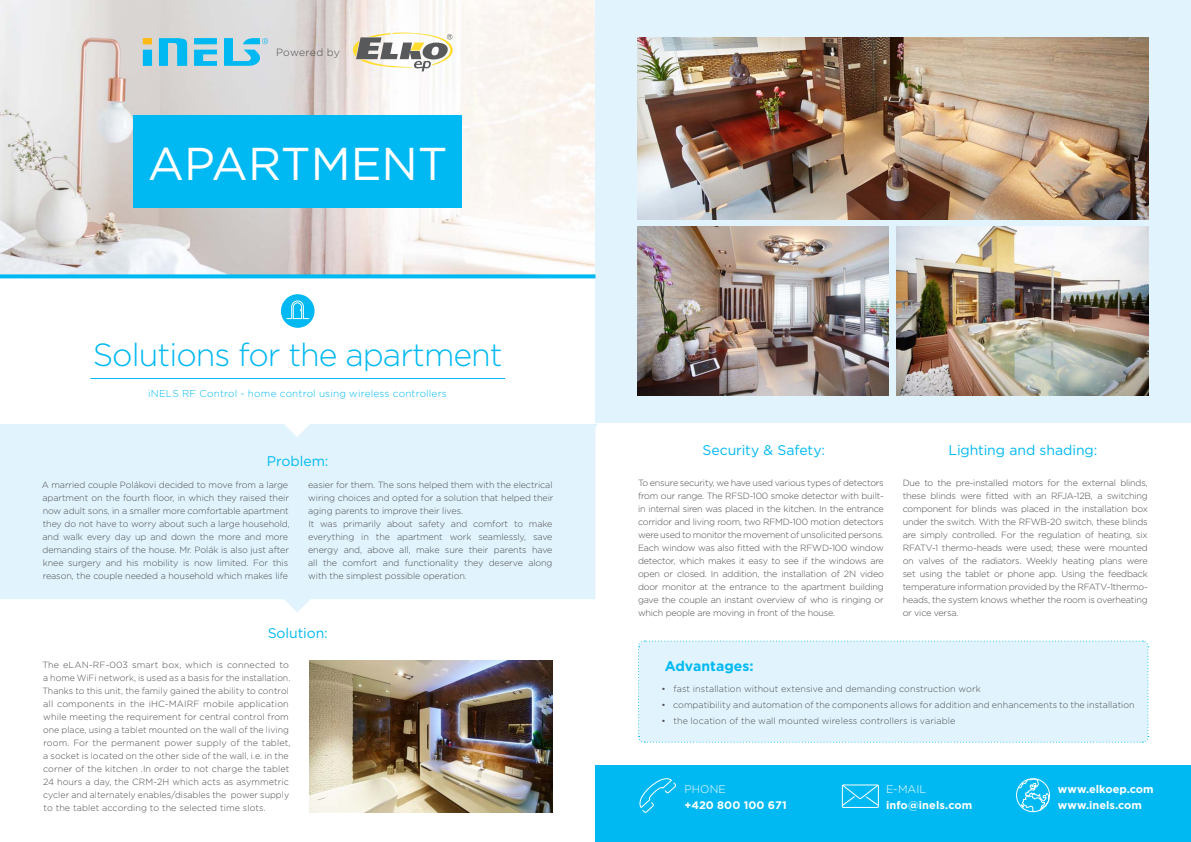
<style>
.page{position:relative;width:1191px;height:842px;background:#fff}
.page>*{position:absolute;margin:0;border:0;box-sizing:border-box;transform-origin:0 0}
.t1{font:46px "Gotham";color:#fff}
.t2{font:300 32px "Gotham";letter-spacing:-.03em;color:#00b9f2}
.t3{font:14px "Gotham";letter-spacing:-.005em;color:#00b9f2}
.t4{font:700 14px "Gotham";color:#00b9f2}
.t5{font:700 11px "Gotham";letter-spacing:.005em;color:#fff}
.t6{font:300 11px "Gotham";letter-spacing:.01em;color:#fff}
.t7{font:300 10.4px "Gotham";letter-spacing:.01em;color:#4c4c4e}
.t8{font:300 10px "Gotham";letter-spacing:.015em;color:#00b9f2}
.t9{font:300 9px/13px "Gotham";letter-spacing:-.01em;color:#4c4c4e}
.t10{font:300 9px "Gotham";letter-spacing:.01em;color:#4c4c4e}
</style>
<div class="page">
<svg style="left:0;top:437px;width:595px;height:175px;background:#e3f4fd"></svg>
<div style="left:638px;top:640px;width:511px;height:103px;background:#e1f4fd"></div>
<div style="left:595px;top:765px;width:596px;height:77px;background:#00b9f2"></div>
<div style="left:842px;top:784px;width:36px;height:24px;border:1px solid #fff"></div>
<svg style="left:841px;top:784px;width:38px;height:22px"></svg>
<svg style="left:639px;top:778px;width:37px;height:35px"></svg>
<svg style="left:1017px;top:778px;width:32px;height:34px"></svg>
<div style="left:1016px;top:778px;width:34px;height:34px;border:1px solid #fff;border-radius:50%"></div>
<svg style="left:0;top:278px;width:598px;height:159px"></svg>
<div style="left:281px;top:294px;width:33px;height:34px;background:#00b9f2;border-radius:50%"></div>
<img style="left:0;top:0;width:595px;height:274px">
<div style="left:595px;top:0;width:596px;height:423px;background:#e1f4fd"></div>
<hr style="left:90px;top:378px;width:415px;height:1px;background:#00b9f2">
<svg style="left:0;top:274px;width:595px;height:4px;background:#17bdf0"></svg>
<div style="left:134px;top:116px;width:328px;height:92px;background:#00b9f2"></div>
<div style="left:143px;top:50px;width:9px;height:16px;background:#00b9f2"></div>
<svg style="left:159px;top:38px;width:28px;height:28px"></svg>
<svg style="left:194px;top:50px;width:23px;height:16px"></svg>
<div style="left:194px;top:38px;width:23px;height:6px;background:#00b9f2"></div>
<div style="left:143px;top:38px;width:9px;height:6px;background:#fdb813"></div>
<svg style="left:224px;top:38px;width:44px;height:28px"></svg>
<svg style="left:353px;top:32px;width:100px;height:39px"></svg>
<img style="left:637px;top:38px;width:511px;height:181px">
<img style="left:309px;top:661px;width:244px;height:152px">
<img style="left:637px;top:227px;width:252px;height:168px">
<img style="left:896px;top:227px;width:252px;height:168px">
<svg style="left:286px;top:300px;width:23px;height:19px"></svg>
<p class="t7" style="left:276px;top:48px;width:65px">Powered by</p>
<h1 class="t1" style="left:148px;top:143px;width:301px">APARTMENT</h1>
<h2 class="t2" style="left:93px;top:340px;width:411px">Solutions for the apartment</h2>
<p class="t8" style="left:148px;top:389px;width:300px">iNELS RF Control - home control using wireless controllers</p>
<h3 class="t3" style="left:267px;top:454px;width:63px">Problem:</h3>
<p class="t9" style="left:42px;top:479px;width:250px">A married couple Polákovi decided to move from a large apartment on the fourth floor, in which they raised their now adult sons, in a smaller more comfortable apartment they do not have to worry about such a large household, and walk every day up and down the more and more demanding stairs of the house. Mr. Polák is also just after knee surgery and his mobility is now limited. For this reason, the couple needed a household which makes life</p>
<p class="t9" style="left:308px;top:479px;width:247px">easier for them. The sons helped them with the electrical wiring choices and opted for a solution that helped their aging parents to improve their lives.<br>It was primarily about safety and comfort to make everything in the apartment work seamlessly, save energy and, above all, make sure their parents have all the comfort and functionality they deserve along with the simplest possible operation.</p>
<h3 class="t3" style="left:268px;top:626px;width:62px">Solution:</h3>
<p class="t9" style="left:42px;top:659px;width:250px">The eLAN-RF-003 smart box, which is connected to a home WiFi network, is used as a basis for the installation.<br>Thanks to this unit, the family gained the ability to control all components in the iHC-MAIRF mobile application while meeting the requirement for central control from one place, using a tablet mounted on the wall of the living room. For the permanent power supply of the tablet, a socket is located on the other side of the wall, i.e. in the corner of the kitchen .In order to not charge the tablet 24 hours a day, the CRM-2H which acts as asymmetric cycler and alternately enables/disables the power supply to the tablet according to the selected time slots.</p>
<h3 class="t3" style="left:702px;top:444px;width:124px">Security &amp; Safety:</h3>
<h3 class="t3" style="left:948px;top:444px;width:150px">Lighting and shading:</h3>
<p class="t9" style="left:638px;top:476px;width:247px;text-align:justify">To ensure security, we have used various types of detectors from our range. The RFSD-100 smoke detector with built&shy;in internal siren was placed in the kitchen. In the entrance corridor and living room, two RFMD-100 motion detectors were used to monitor the movement of unsolicited persons.<br>Each window was also fitted with the RFWD-100 window detector, which makes it easy to see if the windows are open or closed. In addition, the installation of 2N video door monitor at the entrance to the apartment building gave the couple an instant overview of who is ringing or which people are moving in front of the house.</p>
<p class="t9" style="left:902px;top:476px;width:247px;text-align:justify">Due to the pre-installed motors for the external blinds, these blinds were fitted with an RFJA-12B, a switching component for blinds was placed in the installation box under the switch. With the RFWB-20 switch, these blinds are simply controlled. For the regulation of heating, six RFATV-1 thermo-heads were used; these were mounted on valves of the radiators. Weekly heating plans were set using the tablet or phone app. Using the feedback temperature information provided by the RFATV-1thermo&shy;heads, the system knows whether the room is overheating or vice versa.</p>
<h3 class="t4" style="left:664px;top:660px;width:91px">Advantages:</h3>
<p class="t10" style="left:661px;top:685px;width:321px">• fast installation without extensive and demanding construction work</p>
<p class="t10" style="left:661px;top:701px;width:475px">• compatibility and automation of the components allows for addition and enhancements to the installation</p>
<p class="t10" style="left:661px;top:717px;width:295px">• the location of the wall mounted wireless controllers is variable</p>
<p class="t5" style="left:1058px;top:785px;width:97px">www.elkoep.com</p>
<p class="t6" style="left:684px;top:784px;width:43px">PHONE</p>
<p class="t5" style="left:684px;top:800px;width:104px">+420 800 100 671</p>
<p class="t5" style="left:1057px;top:800px;width:86px">www.inels.com</p>
<p class="t6" style="left:886px;top:784px;width:42px">E-MAIL</p>
<p class="t5" style="left:886px;top:800px;width:88px">info@inels.com</p>
</div>
